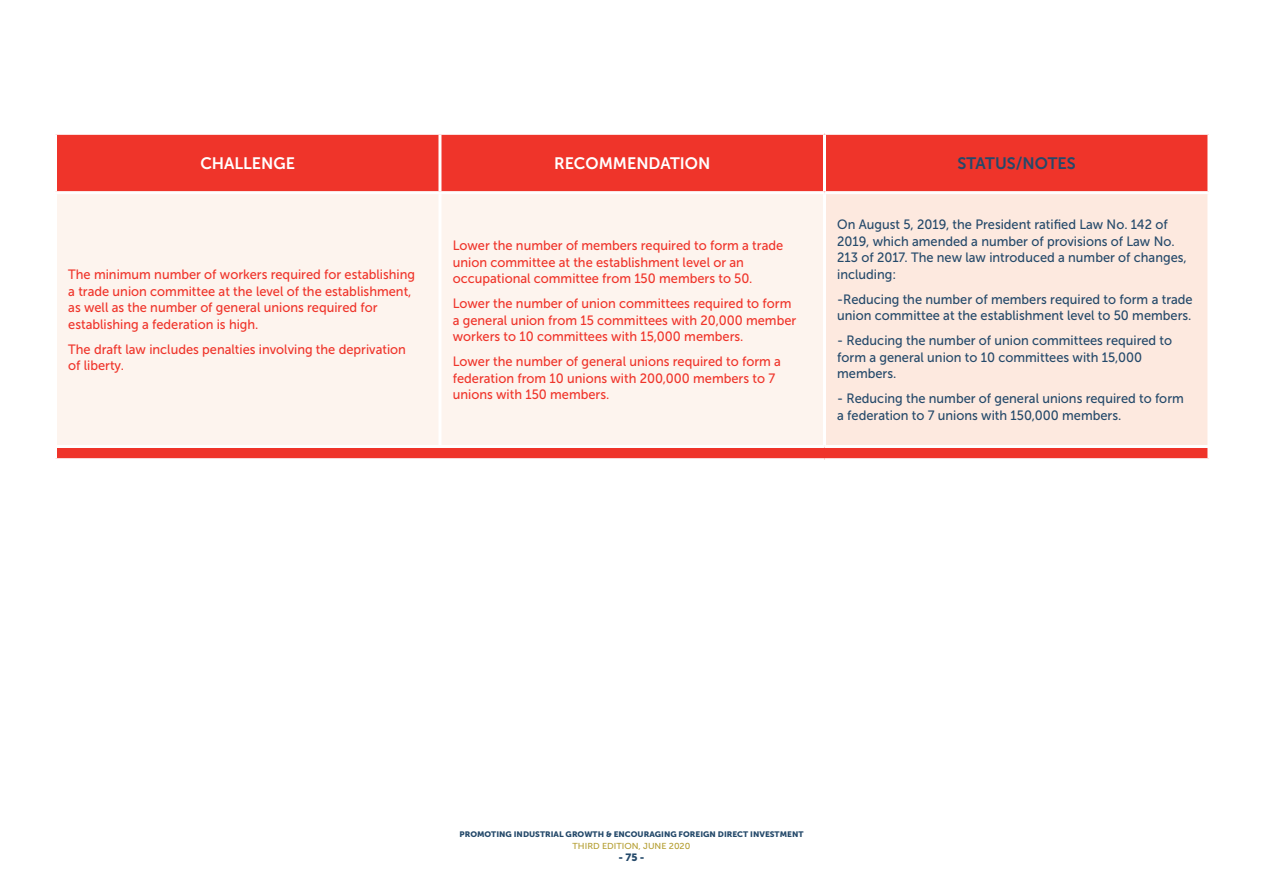
<style>
.page{position:relative;width:1263px;height:893px;background:#fff}
.page>*{position:absolute;margin:0;border:0;box-sizing:border-box;transform-origin:0 0}
.t1{font:16.5px "Museo Sans 700";color:#fff}
.t2{font:16.5px "Museo Sans 700";color:#24496a}
.t3{font:13.5px/16.5px "Museo Sans 500";color:#ef342a;scale:.95 1}
.t4{font:13.5px/16.5px "Museo Sans 500";color:#24496a;scale:.95 1}
.t5{font:10.5px "Museo Sans 900";color:#24496a}
.t6{font:8.7px "Museo Sans 500";color:#b49e31;scale:1.04 1}
.t7{font:7.95px "Museo Sans 900";color:#24496a;scale:1.04 1}
</style>
<div class="page">
<div style="left:57px;top:135px;width:1150px;height:323px;background:#ef342a"></div>
<div style="left:57px;top:194px;width:766px;height:251px;background:#fdf4ee"></div>
<div style="left:824px;top:193px;width:385px;height:253px;background:#fde9df"></div>
<hr style="left:438px;top:135px;width:3px;height:56px;background:#fff">
<hr style="left:823px;top:135px;width:3px;height:56px;background:#fff">
<hr style="left:54px;top:191px;width:386px;height:3px;background:#fff">
<hr style="left:440px;top:191px;width:384px;height:3px;background:#fff">
<hr style="left:438px;top:194px;width:3px;height:251px;background:#fff">
<hr style="left:824px;top:191px;width:386px;height:3px;background:#fff">
<hr style="left:823px;top:194px;width:3px;height:251px;background:#fff">
<hr style="left:1207px;top:194px;width:3px;height:251px;background:#fff">
<hr style="left:54px;top:445px;width:386px;height:3px;background:#fff">
<hr style="left:440px;top:445px;width:384px;height:3px;background:#fff">
<hr style="left:824px;top:445px;width:386px;height:3px;background:#fff">
<p class="t1" style="left:200px;top:154px;width:96px">CHALLENGE</p>
<p class="t1" style="left:554px;top:154px;width:158px">RECOMMENDATION</p>
<p class="t2" style="left:957px;top:154px;width:120px">STATUS/NOTES</p>
<p class="t3" style="left:68px;top:266px;width:367px">The minimum number of workers required for establishing a trade union committee at the level of the establishment, as well as the number of general unions required for establishing a federation is high.</p>
<p class="t3" style="left:68px;top:341px;width:357px">The draft law includes penalties involving the deprivation of liberty.</p>
<p class="t3" style="left:453px;top:237px;width:349px">Lower the number of members required to form a trade union committee at the establishment level or an occupational committee from 150 members to 50.</p>
<p class="t3" style="left:453px;top:295px;width:363px">Lower the number of union committees required to form a general union from 15 committees with 20,000 member workers to 10 committees with 15,000 members.</p>
<p class="t3" style="left:453px;top:353px;width:347px">Lower the number of general unions required to form a federation from 10 unions with 200,000 members to 7 unions with 150 members.</p>
<p class="t4" style="left:837px;top:216px;width:369px">On August 5, 2019, the President ratified Law No. 142 of 2019, which amended a number of provisions of Law No.<br>213 of 2017. The new law introduced a number of changes, including:</p>
<p class="t4" style="left:837px;top:291px;width:376px">-Reducing the number of members required to form a trade union committee at the establishment level to 50 members.</p>
<p class="t4" style="left:837px;top:332px;width:354px">- Reducing the number of union committees required to form a general union to 10 committees with 15,000 members.</p>
<p class="t4" style="left:837px;top:391px;width:366px">- Reducing the number of general unions required to form a federation to 7 unions with 150,000 members.</p>
<p class="t7" style="left:459px;top:829px;width:332px">PROMOTING INDUSTRIAL GROWTH &amp; ENCOURAGING FOREIGN DIRECT INVESTMENT</p>
<p class="t6" style="left:572px;top:841px;width:115px">THIRD EDITION, JUNE 2020</p>
<p class="t5" style="left:618px;top:851px;width:28px">- 75 -</p>
</div>
